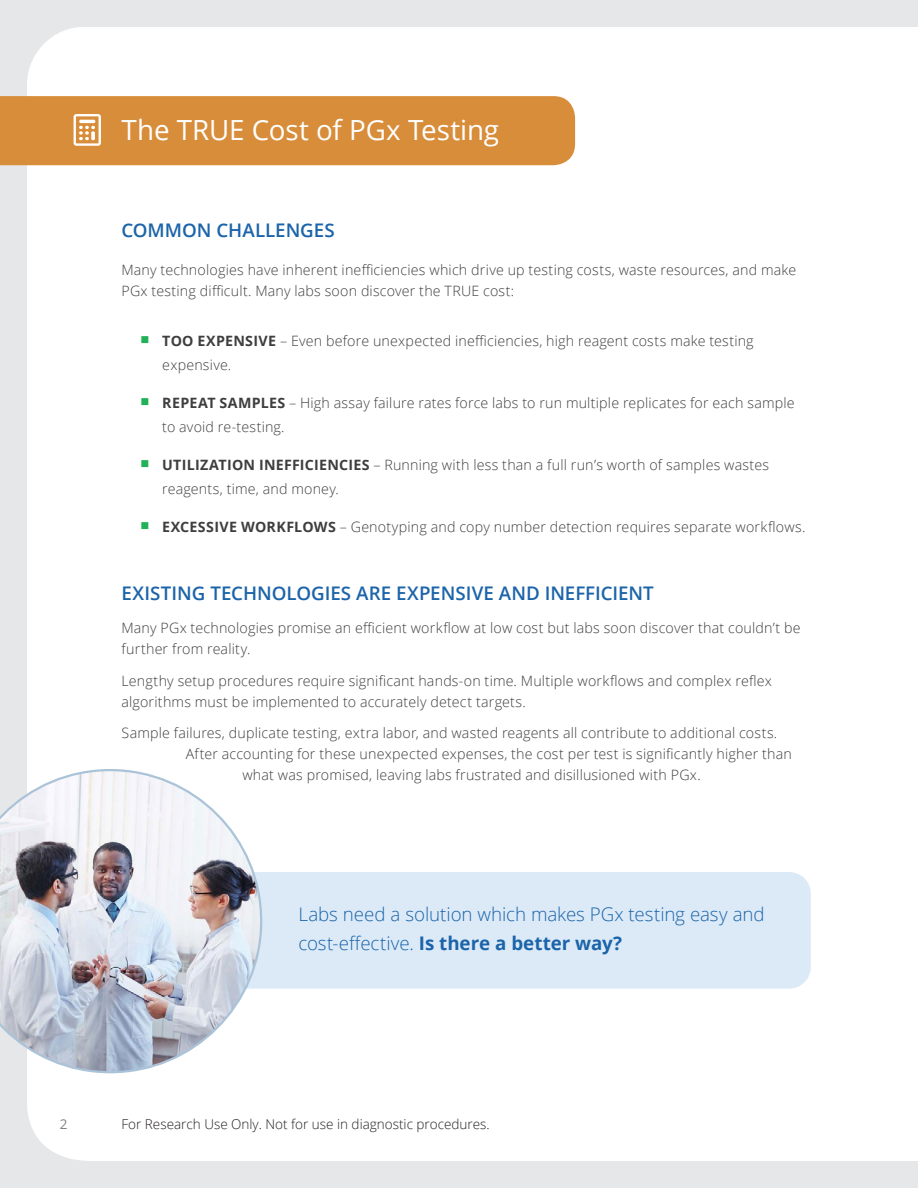
<style>
.page{position:relative;width:918px;height:1188px;background:#e6e7e9}
.page>*{position:absolute;margin:0;border:0;box-sizing:border-box;transform-origin:0 0}
.Heading_1{font:27.75px "Open Sans";letter-spacing:-.005em;color:#fff}
.Heading_3{font:300 18.75px/28.5px "Open Sans";letter-spacing:-.005em;color:#1b64a9}
.Heading_3-2{font:600 18.75px "Open Sans";letter-spacing:-.005em;color:#1b64a9}
.Body_Copy{font:300 14.25px/21px "Open Sans";letter-spacing:.015em;color:#3e3e3f}
.t1{font:300 13.5px "Open Sans";color:#231f20}
.t2{font:13.5px "Open Sans";color:#808285}
.s1{color:#21b259}
.s2{font-weight:700}
</style>
<div class="page">
<div style="left:27px;top:27px;width:850px;height:1134px;background:#fff"></div>
<div style="left:877px;top:27px;width:41px;height:1134px;background:#fff"></div>
<div style="left:879px;top:27px;width:39px;height:327px;background:#fff"></div>
<div style="left:165px;top:872px;width:646px;height:117px;background:#dceaf7;border-radius:22px"></div>
<img style="left:0;top:769px;width:262px;height:304px">
<div style="left:0;top:96px;width:575px;height:69px;background:#d88d3a"></div>
<p class="Heading_1" style="left:122px;top:111px;width:379px">The TRUE Cost of PGx Testing</p>
<p class="Heading_3-2" style="left:122px;top:218px;width:215px">COMMON CHALLENGES</p>
<p class="Body_Copy" style="left:122px;top:259px;width:676px">Many technologies have inherent inefficiencies which drive up testing costs, waste resources, and make<br>PGx testing difficult. Many labs soon discover the TRUE cost:</p>
<p class="Body_Copy" style="left:162px;top:328px;width:593px;line-height:24px;text-indent:-22px"><span class="s1">■</span> <span class="s2">TOO EXPENSIVE</span> – Even before unexpected inefficiencies, high reagent costs make testing expensive.</p>
<p class="Body_Copy" style="left:162px;top:390px;width:634px;line-height:24px;text-indent:-22px"><span class="s1">■</span> <span class="s2">REPEAT SAMPLES</span> – High assay failure rates force labs to run multiple replicates for each sample to avoid re-testing.</p>
<p class="Body_Copy" style="left:162px;top:452px;width:608px;line-height:24px;text-indent:-22px"><span class="s1">■</span> <span class="s2">UTILIZATION INEFFICIENCIES</span> – Running with less than a full run’s worth of samples wastes reagents, time, and money.</p>
<p class="Body_Copy" style="left:141px;top:516px;width:666px"><span class="s1">■</span> <span class="s2">EXCESSIVE WORKFLOWS</span> – Genotyping and copy number detection requires separate workflows.</p>
<p class="Heading_3-2" style="left:122px;top:580px;width:534px">EXISTING TECHNOLOGIES ARE EXPENSIVE AND INEFFICIENT</p>
<p class="Body_Copy" style="left:122px;top:617px;width:681px">Many PGx technologies promise an efficient workflow at low cost but labs soon discover that couldn’t be further from reality.</p>
<p class="Body_Copy" style="left:122px;top:670px;width:652px">Lengthy setup procedures require significant hands-on time. Multiple workflows and complex reflex algorithms must be implemented to accurately detect targets.</p>
<p class="Body_Copy" style="left:122px;top:722px;width:657px">Sample failures, duplicate testing, extra labor, and wasted reagents all contribute to additional costs.</p>
<p class="Body_Copy" style="left:186px;top:743px;width:608px">After accounting for these unexpected expenses, the cost per test is significantly higher than</p>
<p class="Body_Copy" style="left:242px;top:764px;width:460px">what was promised, leaving labs frustrated and disillusioned with PGx.</p>
<p class="Heading_3" style="left:298px;top:900px;width:468px">Labs need a solution which makes PGx testing easy and cost-effective. <span class="s2">Is there a better way?</span></p>
<p class="t2" style="left:60px;top:1115px;width:9px">2</p>
<p class="t1" style="left:122px;top:1115px;width:370px">For Research Use Only. Not for use in diagnostic procedures.</p>
</div>
